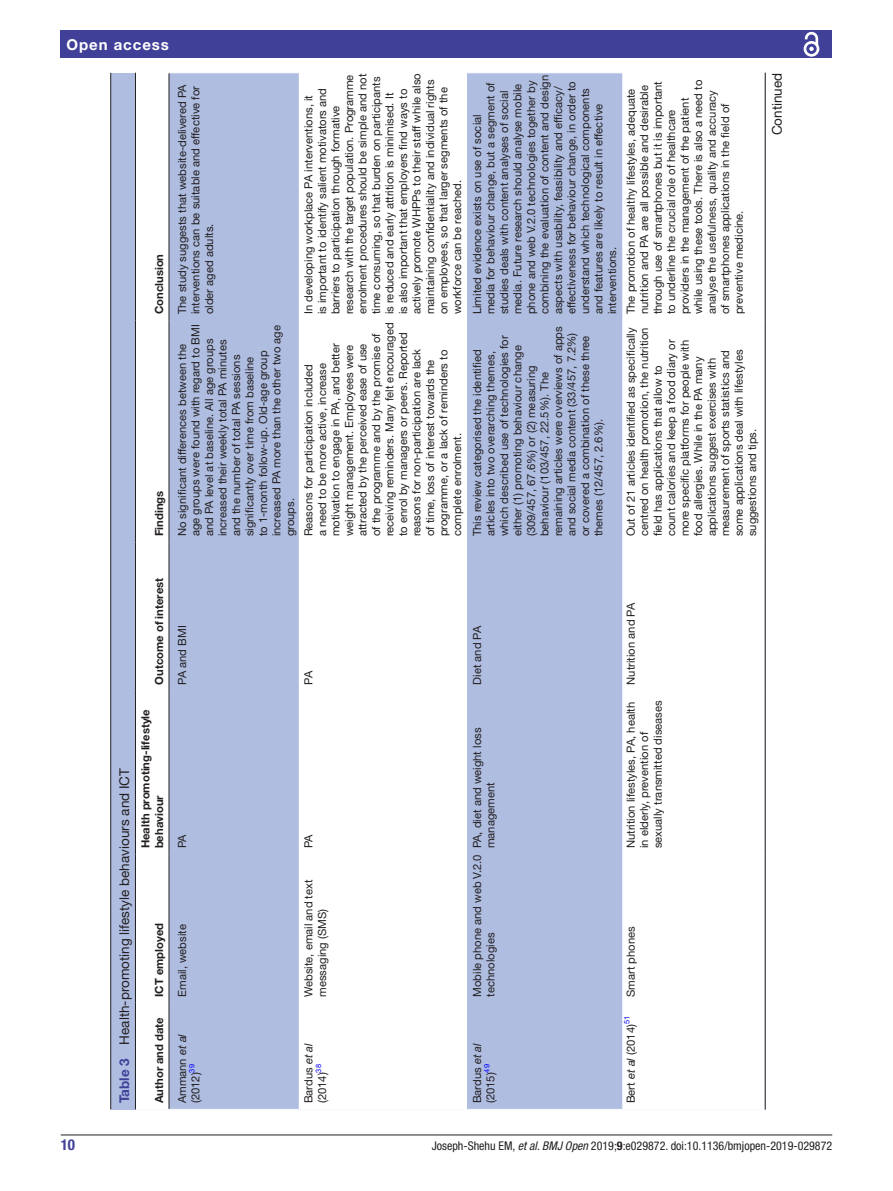
<style>
.page{position:relative;width:893px;height:1191px;background:#fff}
.page>*{position:absolute;margin:0;border:0;box-sizing:border-box;transform-origin:0 0}
.t1{font:700 15px "Helvetica Neue LT Std";letter-spacing:.065em;color:#fff}
.t2{font:700 condensed 15px "Helvetica Neue LT Std";color:#414099}
.t3{font:13.5px "Helvetica Neue LT Std";color:#231f20}
.t4{font:condensed 12px "Helvetica Neue LT Std";color:#231f20}
.t5{font:11.25px/13.5px "Helvetica Neue LT Std";color:#231f20}
.t6{font:700 11.25px/13.5px "Helvetica Neue LT Std";color:#231f20}
.t7{font:7.5px "Helvetica Neue LT Std";color:#00f}
.s1{font-weight:700;color:#414099}
.s2{font-style:italic}
.s3{font-weight:700}
</style>
<div class="page">
<hr style="left:61px;top:1134px;width:771px;height:1px;background:#231f20">
<div style="left:61px;top:31px;width:771px;height:27px;background:#414099"></div>
<svg style="left:803px;top:31px;width:17px;height:26px"></svg>
<div style="left:111px;top:73px;width:654px;height:1036px;background:#afbde1"></div>
<hr style="left:110px;top:73px;width:1px;height:1036px;background:#231f20">
<div style="left:136px;top:73px;width:629px;height:1036px;background:#fff"></div>
<svg style="left:170px;top:73px;width:452px;height:1036px"></svg>
<hr style="left:135px;top:1003px;width:1px;height:106px;background:#231f20">
<hr style="left:169px;top:1003px;width:1px;height:106px;background:#231f20">
<hr style="left:135px;top:854px;width:1px;height:149px;background:#231f20">
<hr style="left:169px;top:854px;width:1px;height:149px;background:#231f20">
<hr style="left:135px;top:691px;width:1px;height:163px;background:#231f20">
<hr style="left:169px;top:691px;width:1px;height:163px;background:#231f20">
<hr style="left:135px;top:542px;width:1px;height:149px;background:#231f20">
<hr style="left:169px;top:542px;width:1px;height:149px;background:#231f20">
<hr style="left:135px;top:320px;width:1px;height:222px;background:#231f20">
<hr style="left:169px;top:320px;width:1px;height:222px;background:#231f20">
<hr style="left:135px;top:73px;width:1px;height:247px;background:#231f20">
<hr style="left:169px;top:73px;width:1px;height:247px;background:#231f20">
<hr style="left:765px;top:1003px;width:1px;height:106px;background:#231f20">
<hr style="left:765px;top:854px;width:1px;height:149px;background:#231f20">
<hr style="left:765px;top:691px;width:1px;height:163px;background:#231f20">
<hr style="left:765px;top:542px;width:1px;height:149px;background:#231f20">
<hr style="left:765px;top:320px;width:1px;height:222px;background:#231f20">
<hr style="left:765px;top:73px;width:1px;height:247px;background:#231f20">
<h1 class="t1" style="left:66px;top:35px;width:104px">Open access</h1>
<p class="t6" style="left:152px;top:314px;width:62px;rotate:-90deg">Conclusion</p>
<p class="t6" style="left:152px;top:536px;width:47px;rotate:-90deg">Findings</p>
<p class="t5" style="left:175px;top:314px;width:231px;rotate:-90deg">The study suggests that website-delivered PA interventions can be suitable and effective for older aged adults.</p>
<p class="t5" style="left:175px;top:536px;width:214px;rotate:-90deg">No significant differences between the age groups were found with regard to BMI and PA level at baseline. All age groups increased their weekly total PA minutes and the number of total PA sessions significantly over time from baseline<br>to 1-month follow-up. Old-age group increased PA more than the other two age groups.</p>
<p class="t5" style="left:302px;top:314px;width:243px;rotate:-90deg">In developing workplace PA interventions, it<br>is important to identify salient motivators and barriers to participation through formative research with the target population. Programme enrolment procedures should be simple and not time consuming, so that burden on participants is reduced and early attrition is minimised. It<br>is also important that employers find ways to actively promote WHPPs to their staff while also maintaining confidentiality and individual rights on employees, so that larger segments of the workforce can be reached.</p>
<p class="t5" style="left:302px;top:536px;width:215px;rotate:-90deg">Reasons for participation included<br>a need to be more active, increase motivation to engage in PA, and better weight management. Employees were attracted by the perceived ease of use<br>of the programme and by the promise of receiving reminders. Many felt encouraged to enrol by managers or peers. Reported reasons for non-participation are lack<br>of time, loss of interest towards the programme, or a lack of reminders to complete enrolment.</p>
<p class="t5" style="left:470px;top:314px;width:241px;rotate:-90deg">Limited evidence exists on use of social<br>media for behaviour change, but a segment of studies deals with content analyses of social media. Future research should analyse mobile phone and web V.2.0 technologies together by combining the evaluation of content and design aspects with usability, feasibility and efficacy/ effectiveness for behaviour change, in order to understand which technological components and features are likely to result in effective interventions.</p>
<p class="t5" style="left:470px;top:536px;width:211px;rotate:-90deg">This review categorised the identified articles into two overarching themes, which described use of technologies for either (1) promoting behaviour change (309/457, 67.6%) or (2) measuring behaviour (103/457, 22.5%). The remaining articles were overviews of apps and social media content (33/457, 7.2%) or covered a combination of these three themes (12/457, 2.6%).</p>
<p class="t5" style="left:624px;top:314px;width:236px;rotate:-90deg">The promotion of healthy lifestyles, adequate nutrition and PA are all possible and desirable through use of smartphones but it is important to underline the crucial role of healthcare providers in the management of the patient while using these tools. There is also a need to analyse the usefulness, quality and accuracy of smartphones applications in the field of preventive medicine.</p>
<p class="t3" style="left:769px;top:135px;width:64px;rotate:-90deg">Continued</p>
<p class="t5" style="left:624px;top:536px;width:210px;rotate:-90deg">Out of 21 articles identified as specifically centred on health promotion, the nutrition field has applications that allow to<br>count calories and keep a food diary or more specific platforms for people with food allergies. While in the PA many applications suggest exercises with measurement of sports statistics and some applications deal with lifestyles suggestions and tips.</p>
<p class="t6" style="left:152px;top:685px;width:108px;rotate:-90deg">Outcome of interest</p>
<p class="t3" style="left:116px;top:1103px;width:337px;rotate:-90deg"><span class="s1">Table 3</span> Health-promoting lifestyle behaviours and ICT</p>
<p class="t6" style="left:138px;top:848px;width:141px;rotate:-90deg">Health promoting-lifestyle behaviour</p>
<p class="t6" style="left:152px;top:997px;width:76px;rotate:-90deg">ICT employed</p>
<p class="t6" style="left:152px;top:1103px;width:88px;rotate:-90deg">Author and date</p>
<p class="t5" style="left:175px;top:685px;width:61px;rotate:-90deg">PA and BMI</p>
<p class="t5" style="left:175px;top:848px;width:15px;rotate:-90deg">PA</p>
<p class="t5" style="left:175px;top:997px;width:74px;rotate:-90deg">Email, website</p>
<p class="t5" style="left:175px;top:1103px;width:71px;rotate:-90deg">Ammann <span class="s2">et al </span>(2012)<sup>39</sup></p>
<p class="t5" style="left:302px;top:685px;width:15px;rotate:-90deg">PA</p>
<p class="t5" style="left:302px;top:848px;width:15px;rotate:-90deg">PA</p>
<p class="t5" style="left:302px;top:997px;width:119px;rotate:-90deg">Website, email and text messaging (SMS)</p>
<p class="t5" style="left:302px;top:1103px;width:62px;rotate:-90deg">Bardus <span class="s2">et al </span>(2014)<sup>38</sup></p>
<p class="t5" style="left:470px;top:685px;width:61px;rotate:-90deg">Diet and PA</p>
<p class="t5" style="left:470px;top:848px;width:122px;rotate:-90deg">PA, diet and weight loss management</p>
<p class="t5" style="left:470px;top:997px;width:144px;rotate:-90deg">Mobile phone and web V.2.0 technologies</p>
<p class="t5" style="left:470px;top:1103px;width:62px;rotate:-90deg">Bardus <span class="s2">et al </span>(2015)</p>
<p class="t7" style="left:482px;top:1072px;width:10px;rotate:-90deg">49</p>
<p class="t5" style="left:624px;top:685px;width:84px;rotate:-90deg">Nutrition and PA</p>
<p class="t5" style="left:624px;top:848px;width:149px;rotate:-90deg">Nutrition lifestyles, PA, health in elderly, prevention of sexually transmitted diseases</p>
<p class="t5" style="left:624px;top:997px;width:72px;rotate:-90deg">Smart phones</p>
<p class="t5" style="left:624px;top:1103px;width:89px;rotate:-90deg">Bert <span class="s2">et al</span> (2014)<sup>51</sup></p>
<h1 class="t2" style="left:61px;top:1135px;width:16px">10</h1>
<p class="t4" style="left:432px;top:1138px;width:402px">Joseph-Shehu EM, <span class="s2">et al</span>. <span class="s2">BMJ Open</span> 2019;<span class="s3">9</span>:e029872. doi:10.1136/bmjopen-2019-029872</p>
</div>
